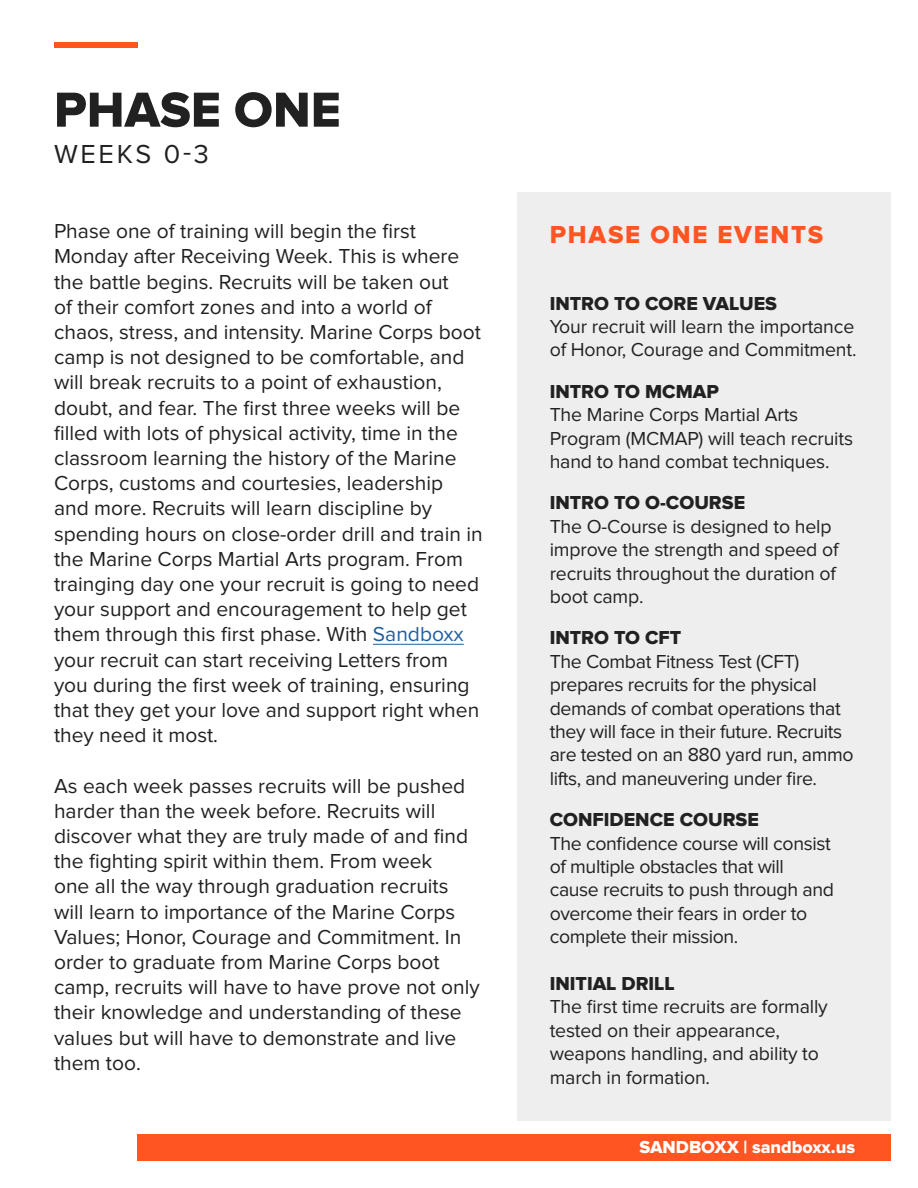
<style>
.page{position:relative;width:918px;height:1188px;background:#fff}
.page>*{position:absolute;margin:0;border:0;box-sizing:border-box;transform-origin:0 0}
.t1{font:51px "Proxima Nova Extrabld";color:#212121}
.t2{font:27px "Proxima Nova";letter-spacing:.1em;color:#212121}
.t3{font:25.5px "Proxima Nova Extrabld";letter-spacing:.07em;color:#f52}
.t4{font:21px/25.2px "Proxima Nova";color:#212121}
.t5{font:19.5px/23.4px "Proxima Nova";letter-spacing:-.01em;color:#212121}
.t6{font:19.5px "Proxima Nova Extrabld";color:#212121}
.t7{font:18px "Proxima Nova Extrabld";color:#fff}
.s1{color:#215e9e}
</style>
<div class="page">
<div style="left:54px;top:42px;width:83px;height:6px;background:#f52"></div>
<hr style="left:373px;top:644px;width:91px;height:1px;background:#215e9e">
<div style="left:517px;top:192px;width:374px;height:928px;background:#eee"></div>
<div style="left:138px;top:1134px;width:753px;height:27px;background:#f52"></div>
<h1 class="t1" style="left:54px;top:86px;width:288px">PHASE ONE</h1>
<p class="t2" style="left:54px;top:139px;width:156px">WEEKS 0-3</p>
<p class="t4" style="left:54px;top:219px;width:430px">Phase one of training will begin the first Monday after Receiving Week. This is where the battle begins. Recruits will be taken out<br>of their comfort zones and into a world of chaos, stress, and intensity. Marine Corps boot camp is not designed to be comfortable, and will break recruits to a point of exhaustion, doubt, and fear. The first three weeks will be filled with lots of physical activity, time in the classroom learning the history of the Marine Corps, customs and courtesies, leadership and more. Recruits will learn discipline by spending hours on close-order drill and train in the Marine Corps Martial Arts program. From trainging day one your recruit is going to need your support and encouragement to help get them through this first phase. With <span class="s1">Sandboxx </span>your recruit can start receiving Letters from you during the first week of training, ensuring that they get your love and support right when they need it most.</p>
<p class="t4" style="left:54px;top:774px;width:427px">As each week passes recruits will be pushed harder than the week before. Recruits will discover what they are truly made of and find the fighting spirit within them. From week<br>one all the way through graduation recruits will learn to importance of the Marine Corps Values; Honor, Courage and Commitment. In order to graduate from Marine Corps boot camp, recruits will have to have prove not only their knowledge and understanding of these values but will have to demonstrate and live them too.</p>
<p class="t3" style="left:550px;top:223px;width:275px">PHASE ONE EVENTS</p>
<p class="t6" style="left:550px;top:294px;width:229px">INTRO TO CORE VALUES</p>
<p class="t5" style="left:550px;top:315px;width:308px">Your recruit will learn the importance of Honor, Courage and Commitment.</p>
<p class="t6" style="left:550px;top:382px;width:171px">INTRO TO MCMAP</p>
<p class="t5" style="left:550px;top:403px;width:305px">The Marine Corps Martial Arts<br>Program (MCMAP) will teach recruits hand to hand combat techniques.</p>
<p class="t6" style="left:550px;top:494px;width:197px">INTRO TO O-COURSE</p>
<p class="t5" style="left:550px;top:515px;width:290px">The O-Course is designed to help improve the strength and speed of recruits throughout the duration of boot camp.</p>
<p class="t6" style="left:550px;top:629px;width:133px">INTRO TO CFT</p>
<p class="t5" style="left:550px;top:650px;width:306px">The Combat Fitness Test (CFT) prepares recruits for the physical demands of combat operations that they will face in their future. Recruits are tested on an 880 yard run, ammo lifts, and maneuvering under fire.</p>
<p class="t6" style="left:550px;top:811px;width:211px">CONFIDENCE COURSE</p>
<p class="t5" style="left:550px;top:832px;width:286px">The confidence course will consist of multiple obstacles that will cause recruits to push through and overcome their fears in order to complete their mission.</p>
<p class="t6" style="left:550px;top:975px;width:127px">INITIAL DRILL</p>
<p class="t5" style="left:550px;top:996px;width:280px">The first time recruits are formally tested on their appearance, weapons handling, and ability to march in formation.</p>
<p class="t7" style="left:639px;top:1138px;width:217px">SANDBOXX | sandboxx.us</p>
</div>
